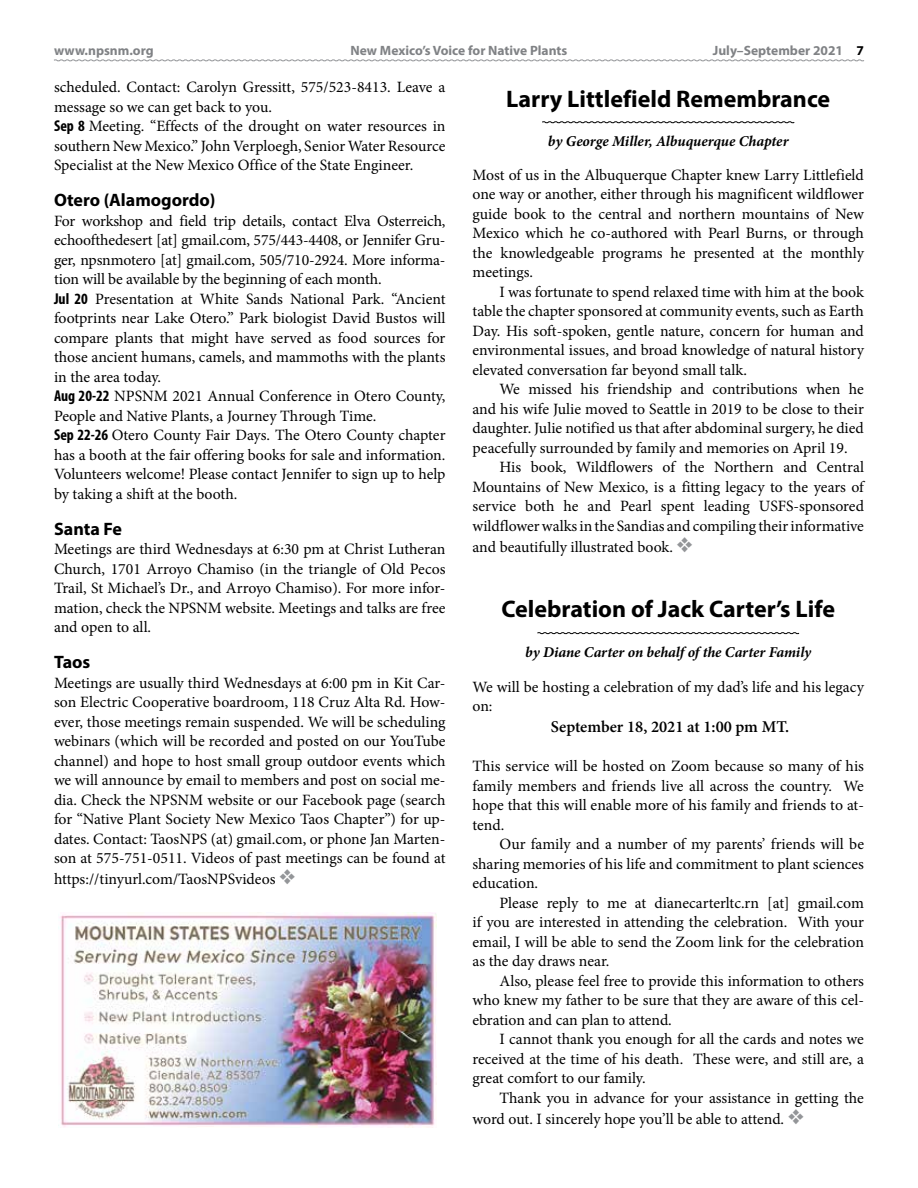
<style>
.page{position:relative;width:918px;height:1188px;background:#fff}
.page>*{position:absolute;margin:0;border:0;box-sizing:border-box;transform-origin:0 0}
.t1{font:700 24px "Myriad Pro";color:#000}
.t2{font:700 18px "Myriad Pro";color:#000}
.t3{font:600 16.5px "Minion Pro";color:#000}
.t4{font:15.75px/19.5px "Minion Pro";letter-spacing:-.005em;color:#000;text-align:justify}
.t5{font:italic 700 15px "Minion Pro";letter-spacing:-.005em;color:#000}
.t6{font:700 13.5px "Myriad Pro";color:#808285}
.s1{color:#000}
.s2{font-family:"Myriad Pro";font-weight:700;font-stretch:condensed}
.s3{color:#939598}
</style>
<div class="page">
<svg style="left:54px;top:59px;width:810px;height:3px"></svg>
<img style="left:58px;top:912px;width:378px;height:216px">
<svg style="left:542px;top:121px;width:253px;height:3px"></svg>
<svg style="left:537px;top:632px;width:263px;height:2px"></svg>
<p class="t6" style="left:54px;top:42px;width:101px">www.npsnm.org</p>
<p class="t6" style="left:351px;top:42px;width:218px">New Mexico’s Voice for Native Plants</p>
<p class="t6" style="left:713px;top:42px;width:153px">July–September 2021 <span class="s1">7</span></p>
<p class="t4" style="left:54px;top:78px;width:393px;text-align:left">scheduled. Contact: Carolyn Gressitt, 575/523-8413. Leave a message so we can get back to you.<br><span class="s2">Sep 8</span> Meeting. “Effects of the drought on water resources in southern New Mexico.” John Verploegh, Senior Water Resource Specialist at the New Mexico Office of the State Engineer.</p>
<p class="t2" style="left:54px;top:189px;width:163px">Otero (Alamogordo)</p>
<p class="t4" style="left:54px;top:211px;width:393px;text-align:left">For workshop and field trip details, contact Elva Osterreich, echoofthedesert [at] gmail.com, 575/443-4408, or Jennifer Gru&shy;ger, npsnmotero [at] gmail.com, 505/710-2924. More informa&shy;tion will be available by the beginning of each month.<br><span class="s2">Jul 20</span> Presentation at White Sands National Park. “Ancient footprints near Lake Otero.” Park biologist David Bustos will compare plants that might have served as food sources for those ancient humans, camels, and mammoths with the plants in the area today.<br><span class="s2">Aug 20-22</span> NPSNM 2021 Annual Conference in Otero County, People and Native Plants, a Journey Through Time.<br><span class="s2">Sep 22-26</span> Otero County Fair Days. The Otero County chapter has a booth at the fair offering books for sale and information.<br>Volunteers welcome! Please contact Jennifer to sign up to help by taking a shift at the booth.</p>
<p class="t2" style="left:54px;top:517px;width:70px">Santa Fe</p>
<p class="t4" style="left:54px;top:540px;width:393px">Meetings are third Wednesdays at 6:30 pm at Christ Lutheran Church, 1701 Arroyo Chamiso (in the triangle of Old Pecos Trail, St Michael’s Dr., and Arroyo Chamiso). For more infor&shy;mation, check the NPSNM website. Meetings and talks are free and open to all.</p>
<p class="t2" style="left:54px;top:651px;width:38px">Taos</p>
<p class="t4" style="left:54px;top:673px;width:393px">Meetings are usually third Wednesdays at 6:00 pm in Kit Car&shy;son Electric Cooperative boardroom, 118 Cruz Alta Rd. How&shy;ever, those meetings remain suspended. We will be scheduling webinars (which will be recorded and posted on our YouTube channel) and hope to host small group outdoor events which we will announce by email to members and post on social me&shy;dia. Check the NPSNM website or our Facebook page (search for “Native Plant Society New Mexico Taos Chapter”) for up&shy;dates. Contact: TaosNPS (at) gmail.com, or phone Jan Marten&shy;son at 575-751-0511. Videos of past meetings can be found at</p>
<p class="t4" style="left:54px;top:870px;width:243px">https://tinyurl.com/TaosNPSvideos <span class="s3">❖</span></p>
<h1 class="t1" style="left:506px;top:83px;width:326px">Larry Littlefield Remembrance</h1>
<p class="t5" style="left:548px;top:130px;width:242px">by George Miller, Albuquerque Chapter</p>
<p class="t4" style="left:472px;top:165px;width:393px">Most of us in the Albuquerque Chapter knew Larry Littlefield one way or another, either through his magnificent wildflower guide book to the central and northern mountains of New Mexico which he co-authored with Pearl Burns, or through the knowledgeable programs he presented at the monthly meetings.</p>
<p class="t4" style="left:472px;top:282px;width:393px;text-indent:27px">I was fortunate to spend relaxed time with him at the book table the chapter sponsored at community events, such as Earth Day. His soft-spoken, gentle nature, concern for human and environmental issues, and broad knowledge of natural history elevated conversation far beyond small talk.</p>
<p class="t4" style="left:472px;top:380px;width:393px;text-indent:27px">We missed his friendship and contributions when he and his wife Julie moved to Seattle in 2019 to be close to their daughter. Julie notified us that after abdominal surgery, he died peacefully surrounded by family and memories on April 19.</p>
<p class="t4" style="left:472px;top:458px;width:393px;text-indent:27px">His book, Wildflowers of the Northern and Central Mountains of New Mexico, is a fitting legacy to the years of service both he and Pearl spent leading USFS-sponsored wildflower walks in the Sandias and compiling their informative</p>
<p class="t4" style="left:472px;top:537px;width:222px">and beautifully illustrated book. <span class="s3">❖</span></p>
<h1 class="t1" style="left:501px;top:594px;width:335px">Celebration of Jack Carter’s Life</h1>
<p class="t5" style="left:525px;top:641px;width:288px">by Diane Carter on behalf of the Carter Family</p>
<p class="t4" style="left:472px;top:677px;width:393px">We will be hosting a celebration of my dad’s life and his legacy on:</p>
<p class="t3" style="left:551px;top:715px;width:240px">September 18, 2021 at 1:00 pm MT.</p>
<p class="t4" style="left:472px;top:756px;width:393px">This service will be hosted on Zoom because so many of his family members and friends live all across the country. We hope that this will enable more of his family and friends to at&shy;tend.</p>
<p class="t4" style="left:472px;top:834px;width:393px;text-indent:27px">Our family and a number of my parents’ friends will be sharing memories of his life and commitment to plant sciences education.</p>
<p class="t4" style="left:472px;top:893px;width:393px;text-indent:27px">Please reply to me at dianecarterltc.rn [at] gmail.com if you are interested in attending the celebration. With your email, I will be able to send the Zoom link for the celebration as the day draws near.</p>
<p class="t4" style="left:472px;top:971px;width:393px;text-indent:27px">Also, please feel free to provide this information to others who knew my father to be sure that they are aware of this cel&shy;ebration and can plan to attend.</p>
<p class="t4" style="left:472px;top:1029px;width:393px;text-indent:27px">I cannot thank you enough for all the cards and notes we received at the time of his death. These were, and still are, a great comfort to our family.</p>
<p class="t4" style="left:472px;top:1087px;width:393px;line-height:21px;text-indent:27px">Thank you in advance for your assistance in getting the word out. I sincerely hope you’ll be able to attend. <span class="s3">❖</span></p>
</div>
